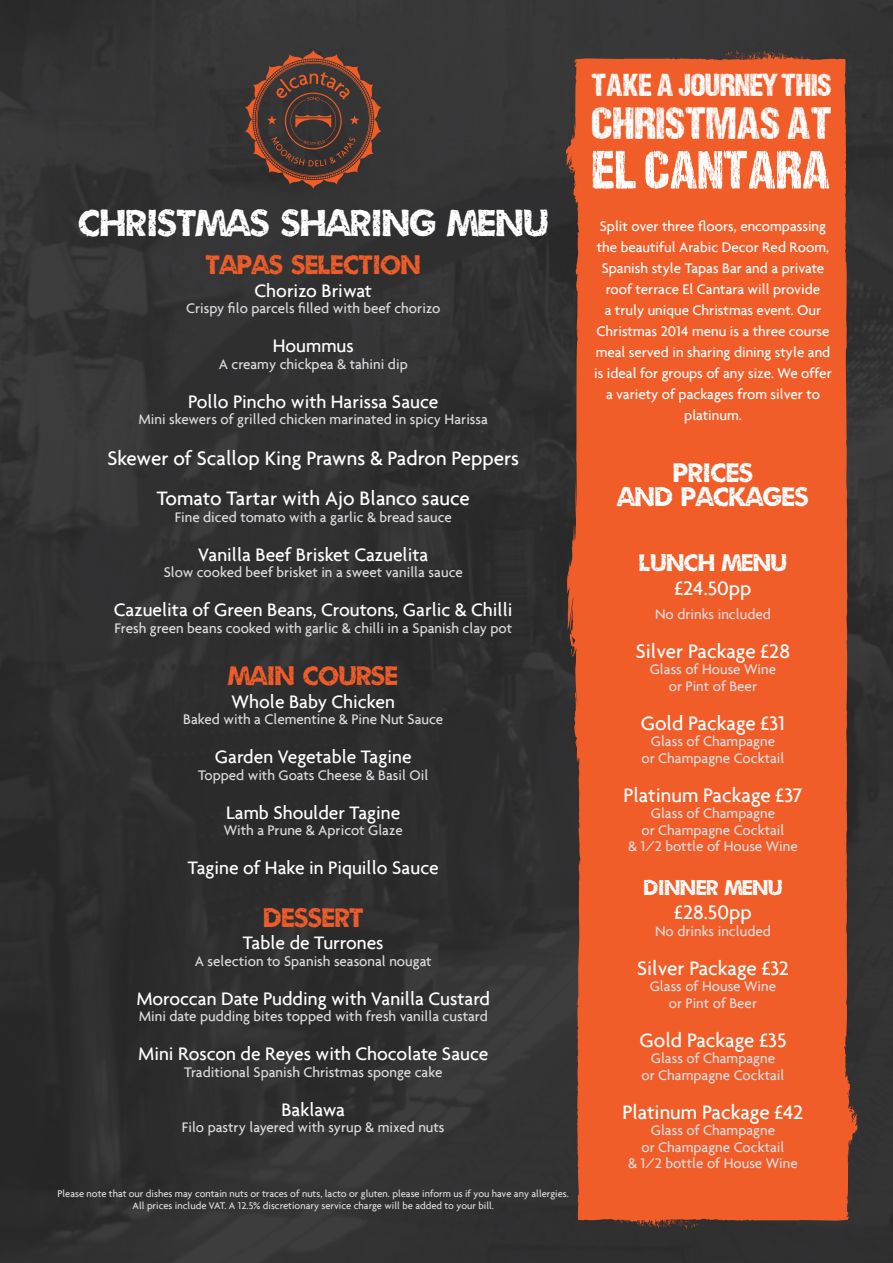
<style>
.page{position:relative;width:893px;height:1263px;background:#313031}
.page>*{position:absolute;margin:0;border:0;box-sizing:border-box;transform-origin:0 0}
.t1{font:900 54.15px "DCC Sharp Distress";color:#fff}
.t2{font:900 45.6px "DCC Sharp Distress";color:#fff}
.t3{font:42px "Umbrage";color:#fff}
.t4{font:900 31.95px "DCC Sharp Distress";color:#fff}
.t5{font:30px "Umbrage";color:#f15d29}
.t6{font:30px/24px "Umbrage";color:#fff;text-align:center}
.t7{font:27px "Umbrage";color:#fff}
.t8{font:24px "Umbrage";color:#fff}
.t9{font:500 21px/40.5px "Agenda";color:#fff;text-align:center}
.t10{font:500 19.5px "Agenda";color:#fff}
.t11{font:500 15px/16.5px "Agenda";color:#dadbdc;text-align:center}
.t12{font:500 15px/21px "Agenda";color:#fff;text-align:center}
.t13{font:500 10.5px/12px "Agenda";color:#dadbdc;text-align:center}
</style>
<div class="page">
<svg style="left:245px;top:50px;width:137px;height:139px"></svg>
<svg style="left:566px;top:50px;width:292px;height:1179px;fill:#f15d29"></svg>
<h3 class="t3" style="left:78px;top:199px;width:471px">CHRISTMAS SHARING MENU</h3>
<h3 class="t5" style="left:206px;top:248px;width:216px">TAPAS SELECTION</h3>
<h3 class="t10" style="left:255px;top:278px;width:119px">Chorizo Briwat</h3>
<p class="t11" style="left:186px;top:300px;width:256px">Crispy filo parcels filled with beef chorizo</p>
<h3 class="t10" style="left:273px;top:334px;width:83px">Hoummus</h3>
<p class="t11" style="left:219px;top:355px;width:190px">A creamy chickpea &amp; tahini dip</p>
<h3 class="t10" style="left:188px;top:389px;width:252px">Pollo Pincho with Harissa Sauce</h3>
<p class="t11" style="left:138px;top:411px;width:351px">Mini skewers of grilled chicken marinated in spicy Harissa</p>
<h3 class="t9" style="left:107px;top:437px;width:413px">Skewer of Scallop King Prawns &amp; Padron Peppers<br>Tomato Tartar with Ajo Blanco sauce</h3>
<p class="t11" style="left:175px;top:508px;width:279px">Fine diced tomato with a garlic &amp; bread sauce</p>
<h3 class="t10" style="left:198px;top:542px;width:232px">Vanilla Beef Brisket Cazuelita</h3>
<p class="t11" style="left:164px;top:564px;width:300px">Slow cooked beef brisket in a sweet vanilla sauce</p>
<h3 class="t10" style="left:114px;top:598px;width:400px">Cazuelita of Green Beans, Croutons, Garlic &amp; Chilli</h3>
<p class="t11" style="left:114px;top:619px;width:399px">Fresh green beans cooked with garlic &amp; chilli in a Spanish clay pot</p>
<h3 class="t5" style="left:229px;top:659px;width:171px">MAIN COURSE</h3>
<h3 class="t10" style="left:232px;top:689px;width:165px">Whole Baby Chicken</h3>
<p class="t11" style="left:183px;top:711px;width:261px">Baked with a Clementine &amp; Pine Nut Sauce</p>
<h3 class="t10" style="left:215px;top:745px;width:198px">Garden Vegetable Tagine</h3>
<p class="t11" style="left:198px;top:766px;width:232px">Topped with Goats Cheese &amp; Basil Oil</p>
<h3 class="t10" style="left:226px;top:800px;width:176px">Lamb Shoulder Tagine</h3>
<p class="t11" style="left:224px;top:822px;width:181px">With a Prune &amp; Apricot Glaze</p>
<h3 class="t10" style="left:188px;top:856px;width:252px">Tagine of Hake in Piquillo Sauce</h3>
<h3 class="t5" style="left:263px;top:900px;width:102px">DESSERT</h3>
<h3 class="t10" style="left:243px;top:931px;width:142px">Table de Turrones</h3>
<p class="t11" style="left:195px;top:952px;width:238px">A selection to Spanish seasonal nougat</p>
<h3 class="t10" style="left:136px;top:986px;width:355px">Moroccan Date Pudding with Vanilla Custard</h3>
<p class="t11" style="left:139px;top:1008px;width:351px">Mini date pudding bites topped with fresh vanilla custard</p>
<h3 class="t10" style="left:138px;top:1042px;width:352px">Mini Roscon de Reyes with Chocolate Sauce</h3>
<p class="t11" style="left:184px;top:1063px;width:260px">Traditional Spanish Christmas sponge cake</p>
<h3 class="t10" style="left:281px;top:1097px;width:65px">Baklawa</h3>
<p class="t11" style="left:182px;top:1119px;width:264px">Filo pastry layered with syrup &amp; mixed nuts</p>
<p class="t13" style="left:58px;top:1187px;width:513px">Please note that our dishes may contain nuts or traces of nuts, lacto or gluten. please inform us if you have any allergies.<br>All prices include VAT. A 12.5% discretionary service charge will be added to your bill.</p>
<h3 class="t4" style="left:592px;top:67px;width:241px">TAKE A JOURNEY THIS</h3>
<h2 class="t2" style="left:592px;top:98px;width:242px">CHRISTMAS AT</h2>
<h1 class="t1" style="left:592px;top:140px;width:240px">EL CANTARA</h1>
<p class="t12" style="left:594px;top:215px;width:239px">Split over three floors, encompassing the beautiful Arabic Decor Red Room, Spanish style Tapas Bar and a private roof terrace El Cantara will provide<br>a truly unique Christmas event. Our Christmas 2014 menu is a three course meal served in sharing dining style and is ideal for groups of any size. We offer a variety of packages from silver to platinum.</p>
<h3 class="t6" style="left:617px;top:460px;width:192px">PRICES<br>AND PACKAGES</h3>
<h3 class="t7" style="left:639px;top:547px;width:149px">LUNCH MENU</h3>
<h3 class="t9" style="left:674px;top:567px;width:79px">£24.50pp</h3>
<p class="t11" style="left:655px;top:605px;width:117px">No drinks included</p>
<h3 class="t9" style="left:636px;top:630px;width:156px">Silver Package £28</h3>
<p class="t11" style="left:650px;top:661px;width:128px">Glass of House Wine or Pint of Beer</p>
<h3 class="t9" style="left:641px;top:702px;width:146px">Gold Package £31</h3>
<p class="t11" style="left:641px;top:733px;width:145px">Glass of Champagne<br>or Champagne Cocktail</p>
<h3 class="t9" style="left:624px;top:774px;width:180px">Platinum Package £37</h3>
<p class="t11" style="left:628px;top:805px;width:171px">Glass of Champagne<br>or Champagne Cocktail<br>&amp; 1/2 bottle of House Wine</p>
<h3 class="t8" style="left:644px;top:874px;width:140px">DINNER MENU</h3>
<h3 class="t9" style="left:674px;top:892px;width:79px">£28.50pp</h3>
<p class="t11" style="left:655px;top:922px;width:117px">No drinks included</p>
<h3 class="t9" style="left:637px;top:947px;width:153px">Silver Package £32</h3>
<p class="t11" style="left:650px;top:978px;width:128px">Glass of House Wine or Pint of Beer</p>
<h3 class="t9" style="left:639px;top:1019px;width:148px">Gold Package £35</h3>
<p class="t11" style="left:641px;top:1050px;width:145px">Glass of Champagne<br>or Champagne Cocktail</p>
<h3 class="t9" style="left:622px;top:1091px;width:182px">Platinum Package £42</h3>
<p class="t11" style="left:628px;top:1122px;width:171px">Glass of Champagne<br>or Champagne Cocktail<br>&amp; 1/2 bottle of House Wine</p>
</div>
